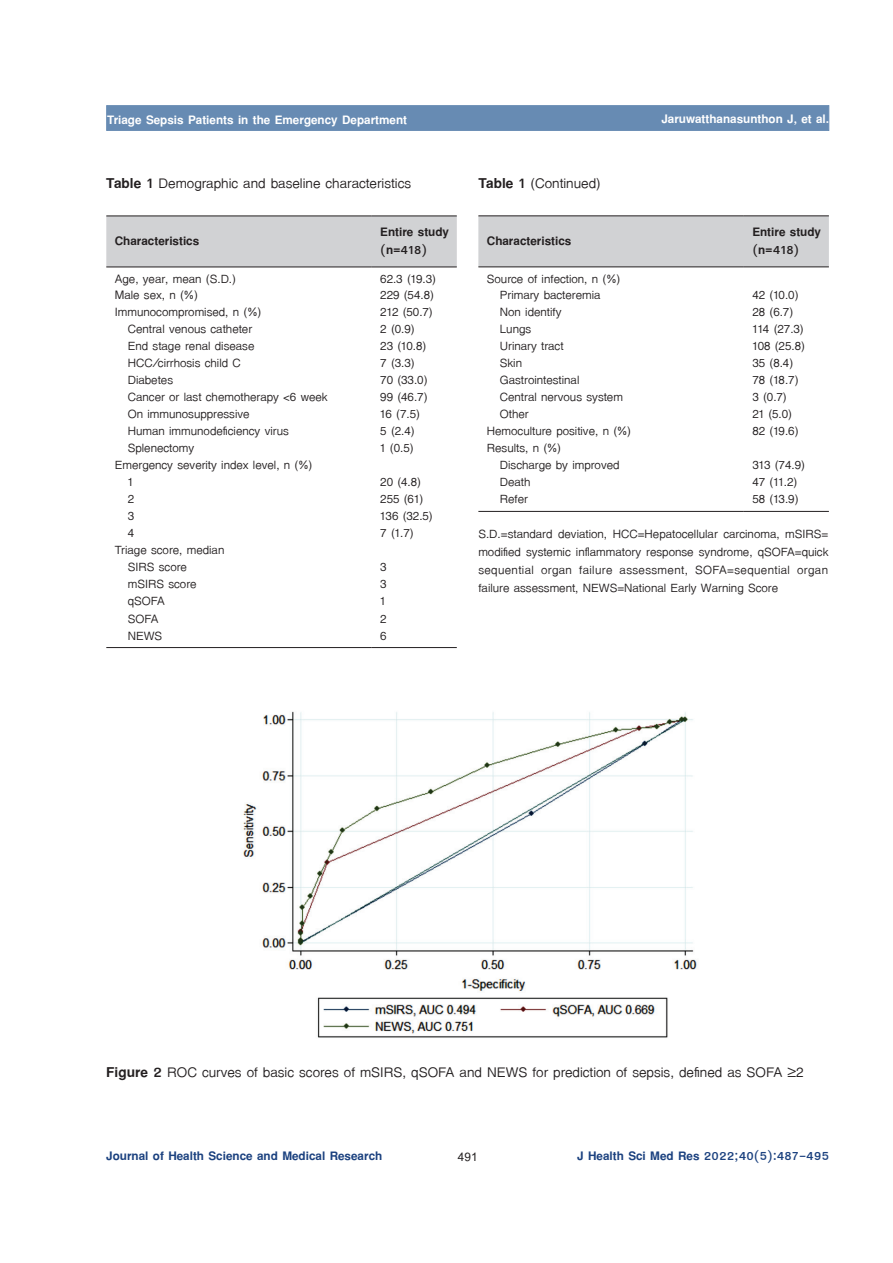
<style>
.page{position:relative;width:893px;height:1263px;background:#fff}
.page>*{position:absolute;margin:0;border:0;box-sizing:border-box;transform-origin:0 0}
.t1{font:21px "TF Lanna";color:#231f20}
.t2{font:18px/17px "TF Lanna";color:#231f20}
.t3{font:700 18px "TF Lanna";color:#1b417f}
.t4{font:700 18px "TF Lanna";color:#fff}
.t5{font:700 18px/18px "TF Lanna";color:#231f20}
.t6{font:700 18px "Cordia UPC";color:#231f20}
.s1{font-weight:700}
</style>
<div class="page">
<div style="left:106px;top:105px;width:723px;height:26px;background:#678bb3;border:1px solid #678bb3"></div>
<div style="left:106px;top:217px;width:351px;height:50px;background:#d1d2d4"></div>
<hr style="left:106px;top:216px;width:266px;height:1px;background:#231f20">
<hr style="left:372px;top:216px;width:85px;height:1px;background:#231f20">
<hr style="left:106px;top:267px;width:266px;height:1px;background:#231f20">
<hr style="left:372px;top:267px;width:85px;height:1px;background:#231f20">
<hr style="left:106px;top:647px;width:266px;height:1px;background:#231f20">
<hr style="left:372px;top:647px;width:85px;height:1px;background:#231f20">
<div style="left:478px;top:216px;width:351px;height:50px;background:#d1d2d4"></div>
<hr style="left:478px;top:511px;width:266px;height:1px;background:#231f20">
<hr style="left:744px;top:511px;width:85px;height:1px;background:#231f20">
<hr style="left:478px;top:215px;width:266px;height:1px;background:#231f20">
<hr style="left:744px;top:215px;width:85px;height:1px;background:#231f20">
<hr style="left:478px;top:266px;width:266px;height:1px;background:#231f20">
<hr style="left:744px;top:266px;width:85px;height:1px;background:#231f20">
<img style="left:243px;top:711px;width:454px;height:327px">
<p class="t4" style="left:107px;top:108px;width:302px">Triage Sepsis Patients in the Emergency Department</p>
<p class="t4" style="left:661px;top:108px;width:169px">Jaruwatthanasunthon J, et al.</p>
<p class="t1" style="left:106px;top:171px;width:306px"><span class="s1">Table 1</span> Demographic and baseline characteristics</p>
<p class="t5" style="left:115px;top:232px;width:86px">Characteristics</p>
<p class="t5" style="left:380px;top:223px;width:70px">Entire study (n=418)</p>
<p class="t2" style="left:115px;top:270px;width:123px">Age, year, mean (S.D.)</p>
<p class="t2" style="left:380px;top:270px;width:57px">62.3 (19.3)</p>
<p class="t2" style="left:115px;top:287px;width:85px">Male sex, n (%)</p>
<p class="t2" style="left:380px;top:287px;width:55px">229 (54.8)</p>
<p class="t2" style="left:115px;top:304px;width:148px">Immunocompromised, n (%)</p>
<p class="t2" style="left:380px;top:304px;width:54px">212 (50.7)</p>
<p class="t2" style="left:128px;top:321px;width:126px">Central venous catheter</p>
<p class="t2" style="left:380px;top:321px;width:36px">2 (0.9)</p>
<p class="t2" style="left:128px;top:338px;width:128px">End stage renal disease</p>
<p class="t2" style="left:380px;top:338px;width:48px">23 (10.8)</p>
<p class="t2" style="left:128px;top:355px;width:115px">HCC/cirrhosis child C</p>
<p class="t2" style="left:380px;top:355px;width:36px">7 (3.3)</p>
<p class="t2" style="left:128px;top:372px;width:47px">Diabetes</p>
<p class="t2" style="left:380px;top:372px;width:49px">70 (33.0)</p>
<p class="t2" style="left:128px;top:389px;width:201px">Cancer or last chemotherapy &lt;6 week</p>
<p class="t2" style="left:380px;top:389px;width:49px">99 (46.7)</p>
<p class="t2" style="left:128px;top:406px;width:123px">On immunosuppressive</p>
<p class="t2" style="left:380px;top:406px;width:41px">16 (7.5)</p>
<p class="t2" style="left:128px;top:423px;width:163px">Human immunodeficiency virus</p>
<p class="t2" style="left:380px;top:423px;width:36px">5 (2.4)</p>
<p class="t2" style="left:128px;top:440px;width:68px">Splenectomy</p>
<p class="t2" style="left:380px;top:440px;width:35px">1 (0.5)</p>
<p class="t2" style="left:128px;top:457px;width:186px;text-indent:-13px">Emergency severity index level, n (%)<br>1</p>
<p class="t2" style="left:380px;top:474px;width:42px">20 (4.8)</p>
<p class="t2" style="left:128px;top:491px;width:8px">2</p>
<p class="t2" style="left:380px;top:491px;width:44px">255 (61)</p>
<p class="t2" style="left:128px;top:508px;width:8px">3</p>
<p class="t2" style="left:380px;top:508px;width:54px">136 (32.5)</p>
<p class="t2" style="left:128px;top:525px;width:8px">4</p>
<p class="t2" style="left:380px;top:525px;width:35px">7 (1.7)</p>
<p class="t2" style="left:128px;top:542px;width:98px;text-indent:-13px">Triage score, median<br>SIRS score</p>
<p class="t2" style="left:380px;top:559px;width:8px">3</p>
<p class="t2" style="left:128px;top:576px;width:70px">mSIRS score</p>
<p class="t2" style="left:380px;top:576px;width:8px">3</p>
<p class="t2" style="left:128px;top:593px;width:39px">qSOFA</p>
<p class="t2" style="left:380px;top:593px;width:7px">1</p>
<p class="t2" style="left:128px;top:610px;width:32px">SOFA</p>
<p class="t2" style="left:380px;top:610px;width:8px">2</p>
<p class="t2" style="left:128px;top:627px;width:36px">NEWS</p>
<p class="t2" style="left:380px;top:627px;width:8px">6</p>
<p class="t1" style="left:478px;top:170px;width:124px"><span class="s1">Table 1</span> (Continued)</p>
<p class="t5" style="left:487px;top:232px;width:86px">Characteristics</p>
<p class="t5" style="left:752px;top:223px;width:70px">Entire study (n=418)</p>
<p class="t2" style="left:487px;top:270px;width:135px;text-align:center">Source of infection, n (%)<br>Primary bacteremia</p>
<p class="t2" style="left:752px;top:287px;width:48px">42 (10.0)</p>
<p class="t2" style="left:500px;top:304px;width:63px">Non identify</p>
<p class="t2" style="left:752px;top:304px;width:42px">28 (6.7)</p>
<p class="t2" style="left:500px;top:321px;width:33px">Lungs</p>
<p class="t2" style="left:752px;top:321px;width:53px">114 (27.3)</p>
<p class="t2" style="left:500px;top:338px;width:65px">Urinary tract</p>
<p class="t2" style="left:752px;top:338px;width:54px">108 (25.8)</p>
<p class="t2" style="left:500px;top:355px;width:24px">Skin</p>
<p class="t2" style="left:752px;top:355px;width:42px">35 (8.4)</p>
<p class="t2" style="left:500px;top:372px;width:81px">Gastrointestinal</p>
<p class="t2" style="left:752px;top:372px;width:48px">78 (18.7)</p>
<p class="t2" style="left:500px;top:389px;width:125px">Central nervous system</p>
<p class="t2" style="left:752px;top:389px;width:36px">3 (0.7)</p>
<p class="t2" style="left:500px;top:406px;width:30px">Other</p>
<p class="t2" style="left:752px;top:406px;width:41px">21 (5.0)</p>
<p class="t2" style="left:487px;top:423px;width:146px">Hemoculture positive, n (%)</p>
<p class="t2" style="left:752px;top:423px;width:48px">82 (19.6)</p>
<p class="t2" style="left:500px;top:440px;width:121px;text-indent:-13px">Results, n (%)<br>Discharge by improved</p>
<p class="t2" style="left:752px;top:457px;width:54px">313 (74.9)</p>
<p class="t2" style="left:500px;top:474px;width:32px">Death</p>
<p class="t2" style="left:752px;top:474px;width:47px">47 (11.2)</p>
<p class="t2" style="left:500px;top:491px;width:30px">Refer</p>
<p class="t2" style="left:478px;top:482px;width:352px;line-height:34.8px;text-indent:274px">58 (13.9)<br>S.D.=standard deviation, HCC=Hepatocellular carcinoma, mSIRS=</p>
<p class="t2" style="left:478px;top:543px;width:352px;line-height:18px;text-align:justify">modified systemic inflammatory response syndrome, qSOFA=quick sequential organ failure assessment, SOFA=sequential organ failure assessment, NEWS=National Early Warning Score</p>
<p class="t1" style="left:106px;top:1059px;width:699px"><span class="s1">Figure 2</span> ROC curves of basic scores of mSIRS, qSOFA and NEWS for prediction of sepsis, defined as SOFA ≥2</p>
<p class="t3" style="left:106px;top:1145px;width:277px">Journal of Health Science and Medical Research</p>
<p class="t6" style="left:458px;top:1146px;width:21px">491</p>
<p class="t3" style="left:577px;top:1145px;width:253px">J Health Sci Med Res 2022;40(5):487-495</p>
</div>
